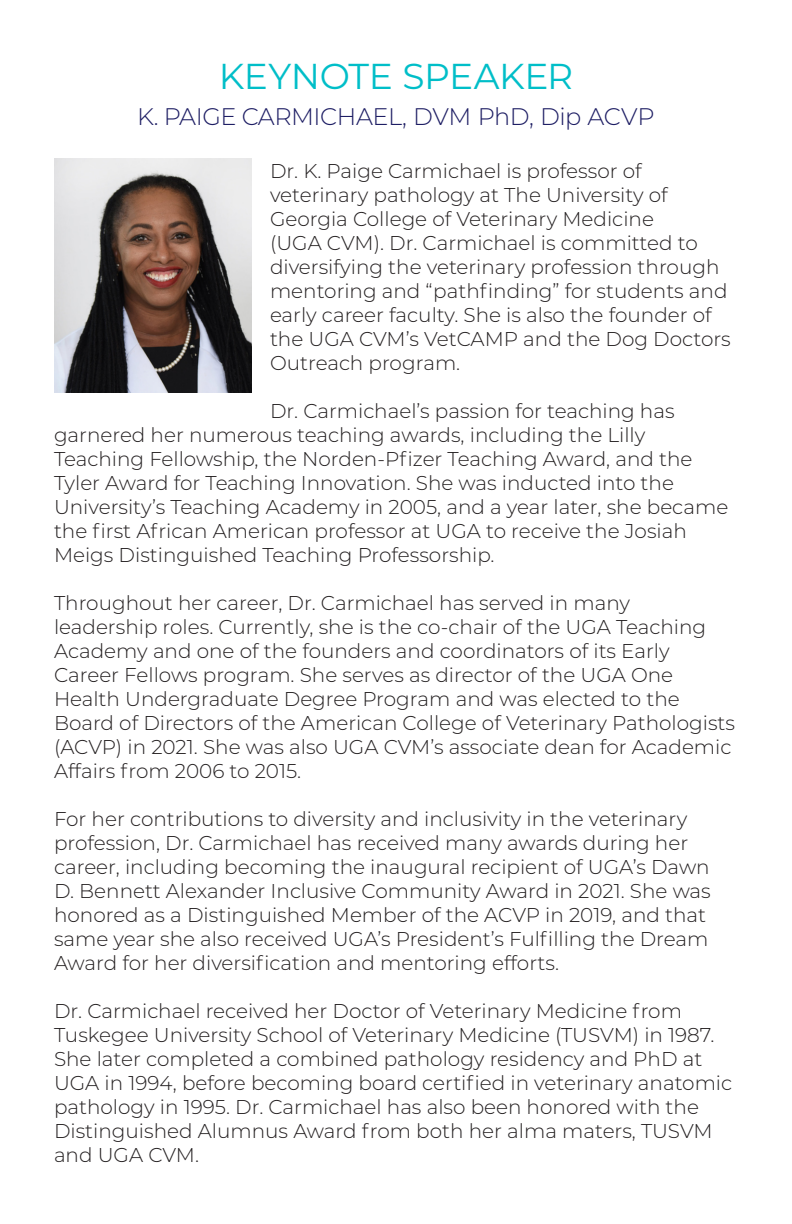
<style>
.page{position:relative;width:792px;height:1224px;background:#fff}
.page>*{position:absolute;margin:0;border:0;box-sizing:border-box;transform-origin:0 0}
.t1{font:36px "Montserrat";letter-spacing:-.01em;color:#00bec8}
.t2{font:300 24px "Montserrat";letter-spacing:-.02em;color:#1e1e64}
.t3{font:300 20px/24px "Montserrat";color:#231f20}
</style>
<div class="page">
<img style="left:54px;top:158px;width:198px;height:234px">
<p class="t1" style="left:219px;top:51px;width:356px">KEYNOTE SPEAKER</p>
<p class="t2" style="left:137px;top:100px;width:519px">K. PAIGE CARMICHAEL, DVM PhD, Dip ACVP</p>
<p class="t3" style="left:270px;top:158px;width:462px">Dr. K. Paige Carmichael is professor of veterinary pathology at The University of Georgia College of Veterinary Medicine<br>(UGA CVM). Dr. Carmichael is committed to diversifying the veterinary profession through mentoring and “pathfinding” for students and early career faculty. She is also the founder of the UGA CVM’s VetCAMP and the Dog Doctors Outreach program.</p>
<p class="t3" style="left:54px;top:398px;width:676px;text-indent:216px">Dr. Carmichael’s passion for teaching has garnered her numerous teaching awards, including the Lilly Teaching Fellowship, the Norden-Pfizer Teaching Award, and the Tyler Award for Teaching Innovation. She was inducted into the University’s Teaching Academy in 2005, and a year later, she became the first African American professor at UGA to receive the Josiah Meigs Distinguished Teaching Professorship.</p>
<p class="t3" style="left:54px;top:590px;width:683px">Throughout her career, Dr. Carmichael has served in many leadership roles. Currently, she is the co-chair of the UGA Teaching Academy and one of the founders and coordinators of its Early Career Fellows program. She serves as director of the UGA One Health Undergraduate Degree Program and was elected to the Board of Directors of the American College of Veterinary Pathologists (ACVP) in 2021. She was also UGA CVM’s associate dean for Academic Affairs from 2006 to 2015.</p>
<p class="t3" style="left:54px;top:806px;width:658px">For her contributions to diversity and inclusivity in the veterinary profession, Dr. Carmichael has received many awards during her career, including becoming the inaugural recipient of UGA’s Dawn D. Bennett Alexander Inclusive Community Award in 2021. She was honored as a Distinguished Member of the ACVP in 2019, and that same year she also received UGA’s President’s Fulfilling the Dream Award for her diversification and mentoring efforts.</p>
<p class="t3" style="left:54px;top:998px;width:680px">Dr. Carmichael received her Doctor of Veterinary Medicine from Tuskegee University School of Veterinary Medicine (TUSVM) in 1987.<br>She later completed a combined pathology residency and PhD at UGA in 1994, before becoming board certified in veterinary anatomic pathology in 1995. Dr. Carmichael has also been honored with the Distinguished Alumnus Award from both her alma maters, TUSVM and UGA CVM.</p>
</div>
